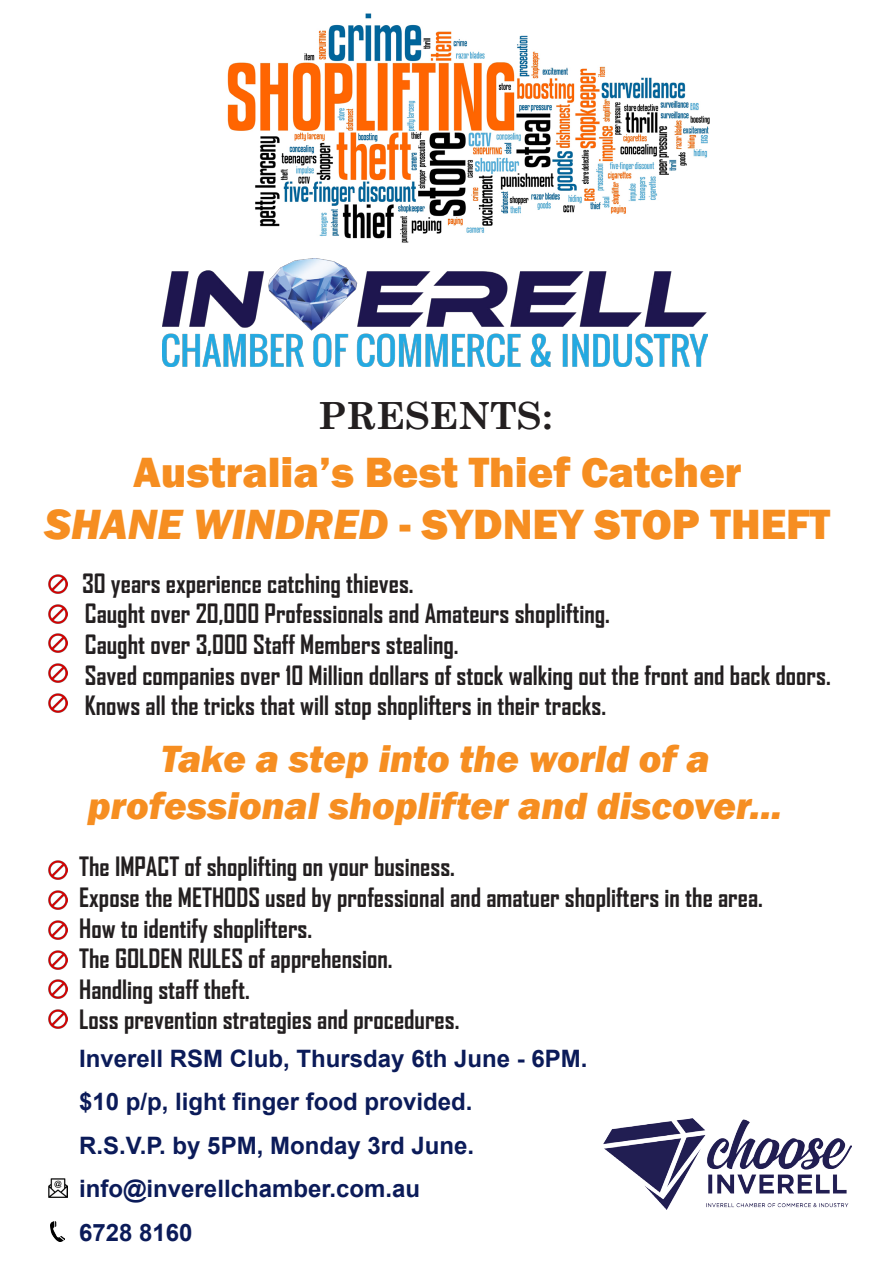
<style>
.page{position:relative;width:893px;height:1263px;background:#fff}
.page>*{position:absolute;margin:0;border:0;box-sizing:border-box;transform-origin:0 0}
.t1{font:800 43.5px "Franklin Gothic";color:#f68e21}
.t2{font:italic 800 39px "Franklin Gothic";color:#f68e21}
.t3{font:700 37.5px "Century Schoolbook";color:#231f20}
.t4{font:700 25.5px "Agency FB";color:#231f20}
.t5{font:700 24px "Arial";color:#0b1b59}
.s1{font-style:italic}
</style>
<div class="page">
<img style="left:227px;top:13px;width:483px;height:230px">
<img style="left:162px;top:258px;width:546px;height:108px">
<img style="left:48px;top:574px;width:19px;height:19px">
<img style="left:48px;top:604px;width:19px;height:19px">
<img style="left:48px;top:634px;width:19px;height:19px">
<img style="left:48px;top:664px;width:19px;height:19px">
<img style="left:48px;top:693px;width:19px;height:19px">
<img style="left:48px;top:861px;width:19px;height:19px">
<img style="left:48px;top:890px;width:19px;height:20px">
<img style="left:48px;top:920px;width:19px;height:19px">
<img style="left:48px;top:950px;width:19px;height:19px">
<img style="left:48px;top:980px;width:19px;height:19px">
<img style="left:48px;top:1009px;width:19px;height:20px">
<img style="left:48px;top:1178px;width:19px;height:19px">
<img style="left:51px;top:1222px;width:14px;height:19px">
<img style="left:603px;top:1118px;width:248px;height:91px">
<p class="t3" style="left:318px;top:387px;width:236px">PRESENTS:</p>
<p class="t1" style="left:133px;top:444px;width:610px">Australia’s Best Thief Catcher</p>
<p class="t1" style="left:44px;top:496px;width:788px"><span class="s1">SHANE WINDRED</span> - SYDNEY STOP THEFT</p>
<p class="t4" style="left:82px;top:567px;width:333px">30 years experience catching thieves.</p>
<p class="t4" style="left:85px;top:598px;width:526px">Caught over 20,000 Professionals and Amateurs shoplifting.</p>
<p class="t4" style="left:85px;top:628px;width:375px">Caught over 3,000 Staff Members stealing.</p>
<p class="t4" style="left:85px;top:659px;width:747px">Saved companies over 10 Million dollars of stock walking out the front and back doors.</p>
<p class="t4" style="left:85px;top:690px;width:523px">Knows all the tricks that will stop shoplifters in their tracks.</p>
<p class="t2" style="left:160px;top:733px;width:551px">Take a step into the world of a</p>
<p class="t2" style="left:88px;top:780px;width:696px">professional shoplifter and discover...</p>
<p class="t4" style="left:79px;top:851px;width:377px">The IMPACT of shoplifting on your business.</p>
<p class="t4" style="left:79px;top:881px;width:685px">Expose the METHODS used by professional and amatuer shoplifters in the area.</p>
<p class="t4" style="left:79px;top:912px;width:234px">How to identify shoplifters.</p>
<p class="t4" style="left:79px;top:943px;width:315px">The GOLDEN RULES of apprehension.</p>
<p class="t4" style="left:79px;top:973px;width:172px">Handling staff theft.</p>
<p class="t4" style="left:79px;top:1004px;width:382px">Loss prevention strategies and procedures.</p>
<p class="t5" style="left:79px;top:1041px;width:510px">Inverell RSM Club, Thursday 6th June - 6PM.</p>
<p class="t5" style="left:79px;top:1085px;width:395px">$10 p/p, light finger food provided.</p>
<p class="t5" style="left:79px;top:1128px;width:396px">R.S.V.P. by 5PM, Monday 3rd June.</p>
<p class="t5" style="left:79px;top:1172px;width:342px">info@inverellchamber.com.au</p>
<p class="t5" style="left:79px;top:1215px;width:115px">6728 8160</p>
</div>
